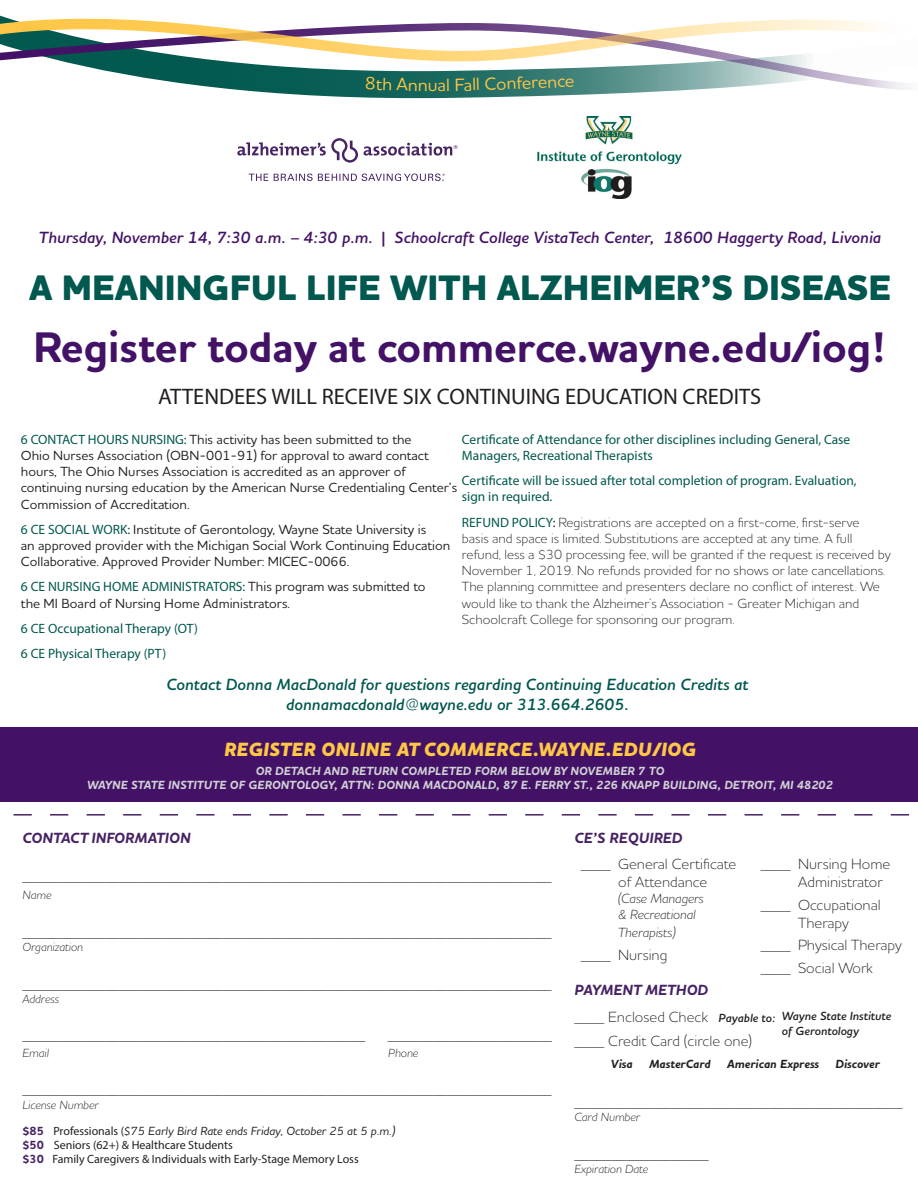
<style>
.page{position:relative;width:918px;height:1188px;background:#fff}
.page>*{position:absolute;margin:0;border:0;box-sizing:border-box;transform-origin:0 0}
.t1{font:700 43.5px "Houschka Alt Pro";color:#431266}
.t2{font:800 36px "Houschka Alt Pro";color:#00584e}
.t3{font:22.5px "Myriad Pro";color:#231f20}
.t4{font:italic 800 19.5px "Houschka Alt Pro";color:#ffc746}
.t5{font:500 18px "Houschka Alt Pro";color:#ffc746}
.t6{font:italic 600 16.5px/19.8px "Houschka Alt Pro";color:#00584e;text-align:center}
.t7{font:italic 600 16.5px "Houschka Alt Pro";color:#431266}
.t8{font:300 15px/18px "Houschka Alt Pro";color:#231f20;text-align:center}
.t9{font:italic 700 15px "Houschka Alt Pro";color:#472264}
.t10{font:500 13.5px/16.2px "Houschka Alt Pro";color:#231f20}
.t11{font:300 13.5px/16.2px "Houschka Alt Pro";color:#231f20}
.t12{font:13.5px/16.2px "Myriad Pro";color:#00584e}
.t13{font:italic 300 13.5px/16.2px "Houschka Alt Pro";color:#231f20}
.t14{font:italic 700 12px/14.4px "Houschka Alt Pro";color:#d1d2d4;text-align:center}
.t15{font:12px "Myriad Pro";color:#231f20}
.t16{font:italic 300 12px "Houschka Alt Pro";color:#231f20}
.t17{font:italic 500 12px "Houschka Alt Pro";color:#231f20}
.t18{font:italic 700 12px "Houschka Alt Pro";color:#231f20}
.t19{font:italic 600 12px/15px "Houschka Alt Pro";color:#231f20}
.s1{font-family:"Myriad Pro";font-weight:400;color:#00584e}
.s2{font-family:"Myriad Pro";font-weight:400}
.s3{font-weight:700;font-style:normal;color:#472264}
.s4{font-family:"Myriad Pro";font-weight:400;font-style:normal}
.s5{font-family:"Houschka Alt Pro";font-weight:700;color:#472264}
.s6{font-weight:600;font-style:italic;font-size:12px}
</style>
<div class="page">
<div style="left:0;top:728px;width:918px;height:74px;background:#431266"></div>
<svg style="left:14px;top:814px;width:895px;height:2px"></svg>
<svg style="left:0;top:17px;width:908px;height:82px"></svg>
<svg style="left:237px;top:138px;width:121px;height:25px"></svg>
<svg style="left:364px;top:143px;width:93px;height:13px"></svg>
<svg style="left:249px;top:173px;width:196px;height:8px"></svg>
<img style="left:537px;top:116px;width:145px;height:83px">
<svg style="left:366px;top:77px;width:25px;height:13px"></svg>
<svg style="left:397px;top:78px;width:30px;height:13px"></svg>
<svg style="left:456px;top:78px;width:15px;height:13px"></svg>
<p class="t5" style="left:428px;top:73px;width:24px">ual</p>
<p class="t5" style="left:472px;top:73px;width:104px;rotate:-2deg">ll Conference</p>
<p class="t7" style="left:39px;top:227px;width:844px">Thursday, November 14, 7:30 a.m. – 4:30 p.m. | Schoolcraft College VistaTech Center, 18600 Haggerty Road, Livonia</p>
<p class="t2" style="left:29px;top:264px;width:864px">A MEANINGFUL LIFE WITH ALZHEIMER’S DISEASE</p>
<p class="t1" style="left:33px;top:319px;width:854px">Register today at commerce.wayne.edu/iog!</p>
<p class="t3" style="left:158px;top:382px;width:605px">ATTENDEES WILL RECEIVE SIX CONTINUING EDUCATION CREDITS</p>
<p class="t10" style="left:21px;top:431px;width:438px"><span class="s1">6 CONTACT HOURS NURSING:</span> This activity has been submitted to the<br>Ohio Nurses Association (OBN-001-91) for approval to award contact hours, The Ohio Nurses Association is accredited as an approver of continuing nursing education by the American Nurse Credentialing Center’s Commission of Accreditation.</p>
<p class="t10" style="left:21px;top:521px;width:431px"><span class="s1">6 CE SOCIAL WORK:</span> Institute of Gerontology, Wayne State University is<br>an approved provider with the Michigan Social Work Continuing Education<br>Collaborative. Approved Provider Number: MICEC-0066.</p>
<p class="t10" style="left:21px;top:578px;width:406px"><span class="s1">6 CE NURSING HOME ADMINISTRATORS:</span> This program was submitted to the MI Board of Nursing Home Administrators.</p>
<p class="t12" style="left:21px;top:620px;width:179px">6 CE Occupational Therapy (OT)</p>
<p class="t12" style="left:21px;top:645px;width:147px">6 CE Physical Therapy (PT)</p>
<p class="t12" style="left:462px;top:431px;width:390px">Certificate of Attendance for other disciplines including General, Case<br>Managers, Recreational Therapists</p>
<p class="t12" style="left:462px;top:472px;width:396px">Certificate will be issued after total completion of program. Evaluation, sign in required.</p>
<p class="t11" style="left:462px;top:513px;width:430px"><span class="s1">REFUND POLICY</span><span class="s2">:</span> Registrations are accepted on a first-come, first-serve<br>basis and space is limited. Substitutions are accepted at any time. A full refund, less a $30 processing fee, will be granted if the request is received by November 1, 2019. No refunds provided for no shows or late cancellations.<br>The planning committee and presenters declare no conflict of interest. We would like to thank the Alzheimer’s Association - Greater Michigan and Schoolcraft College for sponsoring our program.</p>
<p class="t6" style="left:166px;top:674px;width:584px">Contact Donna MacDonald for questions regarding Continuing Education Credits at donnamacdonald@wayne.edu or 313.664.2605.</p>
<p class="t4" style="left:224px;top:736px;width:474px">REGISTER ONLINE AT COMMERCE.WAYNE.EDU/IOG</p>
<p class="t14" style="left:87px;top:764px;width:747px">OR DETACH AND RETURN COMPLETED FORM BELOW BY NOVEMBER 7 TO<br>WAYNE STATE INSTITUTE OF GERONTOLOGY, ATTN: DONNA MACDONALD, 87 E. FERRY ST., 226 KNAPP BUILDING, DETROIT, MI 48202</p>
<p class="t9" style="left:22px;top:829px;width:170px">CONTACT INFORMATION</p>
<p class="t9" style="left:575px;top:829px;width:110px">CE’S REQUIRED</p>
<p class="t8" style="left:22px;top:867px;width:531px">_______________________________________________________________________</p>
<p class="t16" style="left:22px;top:887px;width:30px">Name</p>
<p class="t8" style="left:22px;top:922px;width:531px">_______________________________________________________________________</p>
<p class="t16" style="left:22px;top:939px;width:62px">Organization</p>
<p class="t8" style="left:22px;top:974px;width:531px">_______________________________________________________________________</p>
<p class="t16" style="left:22px;top:991px;width:38px">Address</p>
<p class="t8" style="left:22px;top:1026px;width:344px">______________________________________________</p>
<p class="t8" style="left:388px;top:1026px;width:166px">______________________</p>
<p class="t16" style="left:22px;top:1045px;width:28px">Email</p>
<p class="t16" style="left:388px;top:1045px;width:32px">Phone</p>
<p class="t8" style="left:22px;top:1080px;width:531px">_______________________________________________________________________</p>
<p class="t16" style="left:22px;top:1097px;width:78px">License Number</p>
<p class="t17" style="left:22px;top:1123px;width:374px"><span class="s3">$85</span> <span class="s4">Professionals (</span>$75 Early Bird Rate ends Friday, October 25 at 5 p.m.)</p>
<p class="t15" style="left:22px;top:1138px;width:212px"><span class="s5">$50</span> Seniors (62+) &amp; Healthcare Students</p>
<p class="t15" style="left:22px;top:1152px;width:338px"><span class="s5">$30</span> Family Caregivers &amp; Individuals with Early-Stage Memory Loss</p>
<p class="t8" style="left:581px;top:855px;width:157px">____ General Certificate of Attendance</p>
<p class="t13" style="left:618px;top:890px;width:87px">(Case Managers &amp; Recreational</p>
<p class="t13" style="left:618px;top:924px;width:59px">Therapists)</p>
<p class="t8" style="left:581px;top:945px;width:88px">____ Nursing</p>
<p class="t9" style="left:575px;top:980px;width:135px">PAYMENT METHOD</p>
<p class="t8" style="left:798px;top:855px;width:94px;text-align:left;text-indent:-38px">____ Nursing Home<br>Administrator</p>
<p class="t8" style="left:761px;top:895px;width:121px">____ Occupational<br>Therapy</p>
<p class="t8" style="left:761px;top:936px;width:143px">____ Physical Therapy</p>
<p class="t8" style="left:761px;top:958px;width:114px">____ Social Work</p>
<p class="t8" style="left:575px;top:1007px;width:202px">____ Enclosed Check <span class="s6">Payable to:</span></p>
<p class="t8" style="left:575px;top:1031px;width:179px">____ Credit Card (circle one)</p>
<p class="t18" style="left:611px;top:1056px;width:23px">Visa</p>
<p class="t18" style="left:649px;top:1056px;width:63px">MasterCard</p>
<p class="t18" style="left:727px;top:1056px;width:93px">American Express</p>
<p class="t18" style="left:835px;top:1056px;width:46px">Discover</p>
<p class="t8" style="left:575px;top:1092px;width:330px">____________________________________________</p>
<p class="t16" style="left:575px;top:1109px;width:67px">Card Number</p>
<p class="t8" style="left:575px;top:1144px;width:136px">__________________</p>
<p class="t16" style="left:575px;top:1161px;width:75px">Expiration Date</p>
<p class="t19" style="left:782px;top:1009px;width:111px">Wayne State Institute of Gerontology</p>
</div>
